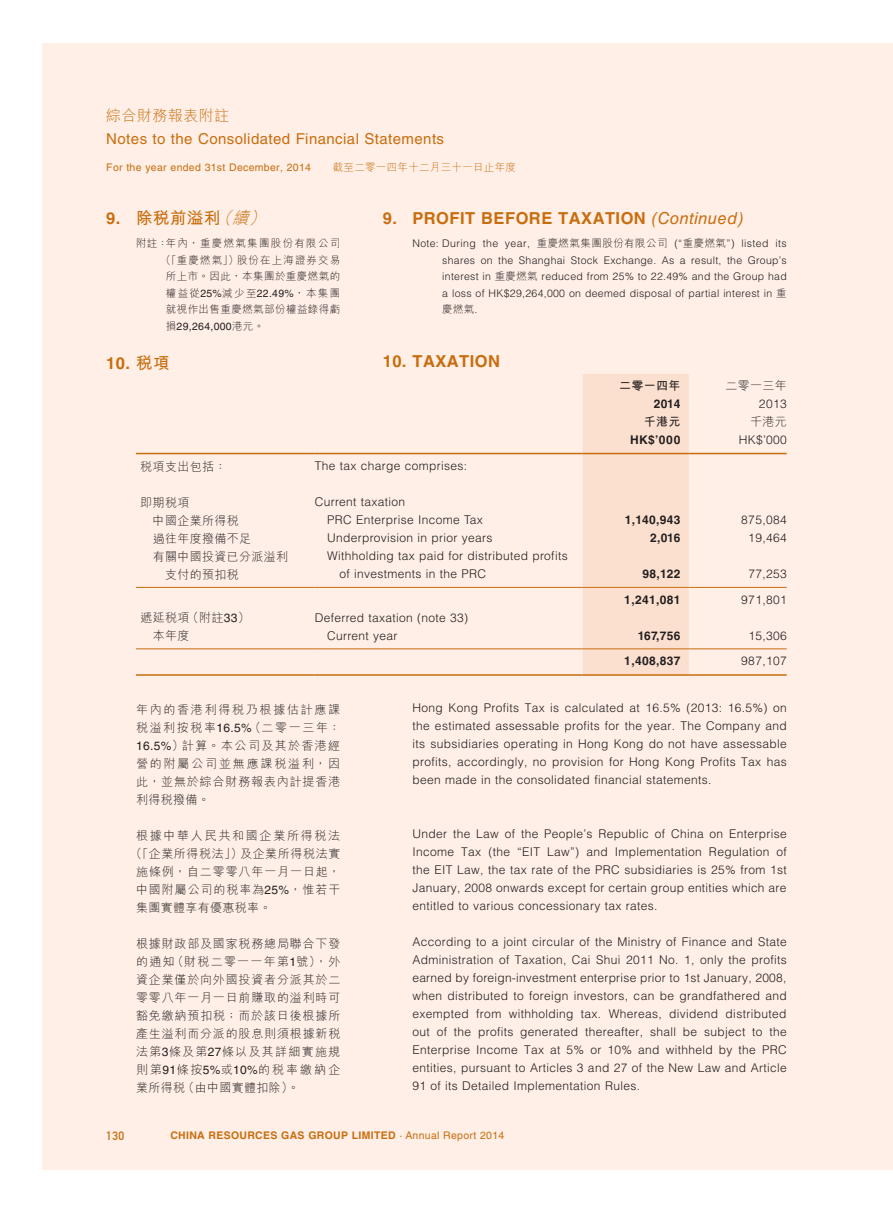
<style>
.page{position:relative;width:893px;height:1212px;background:#fff}
.page>*{position:absolute;margin:0;border:0;box-sizing:border-box;transform-origin:0 0}
.t1{font:700 16.5px "Helvetica LT Std";letter-spacing:.03em;color:#c86d0d}
.t2{font:700 16.5px "M Hei HK";letter-spacing:.03em;color:#c86d0d}
.t3{font:15px "Helvetica LT Std";letter-spacing:.03em;color:#c86d0d}
.t4{font:300 15px "M Hei HK";letter-spacing:.03em;color:#c86d0d}
.t5{font:300 12px/18px "Helvetica LT Std";letter-spacing:.03em;color:#231f20;text-align:justify}
.t6{font:300 12px/18px "M Hei HK";letter-spacing:.07em;color:#231f20;text-align:justify}
.t7{font:700 12px "Helvetica LT Std";letter-spacing:.03em;color:#231f20}
.t8{font:300 12px/18px "M Hei HK";letter-spacing:.03em;color:#231f20}
.t9{font:300 12px "M Hei HK";letter-spacing:.05em;color:#231f20}
.t10{font:300 12px "M Hei HK";letter-spacing:.145em;color:#231f20}
.t11{font:700 12px "M Hei HK";letter-spacing:.03em;color:#231f20}
.t12{font:12px "DIN Mittelschrift Std";color:#c86d0d}
.t13{font:300 10.5px/16.5px "Helvetica LT Std";letter-spacing:.03em;color:#231f20;text-align:justify}
.t14{font:300 10.5px/16.5px "M Hei HK";letter-spacing:.105em;color:#231f20;text-align:right}
.t15{font:700 10.5px "Helvetica LT Std";letter-spacing:.03em;color:#c86d0d}
.t16{font:10.5px "Helvetica LT Std";letter-spacing:.03em;color:#c86d0d}
.t17{font:300 10.5px "M Hei HK";letter-spacing:.03em;color:#c86d0d}
.t18{font:10.5px "Helvetica LT Std";letter-spacing:.03em;color:#231f20}
.t19{font:300 10.5px "M Hei HK";letter-spacing:.075em;color:#231f20}
.s1{font-family:"Helvetica LT Std"}
.s2{font-weight:300;font-style:italic}
.s3{font-family:"Helvetica LT Std";font-weight:400}
.s4{font-family:"M Hei HK";font-weight:300}
.s5{font-family:"M Hei HK"}
.s6{font-weight:400;font-style:italic}
.s7{font-weight:400}
</style>
<div class="page">
<div style="left:43px;top:43px;width:850px;height:1126px;background:#ffefe7"></div>
<div style="left:583px;top:374px;width:106px;height:300px;background:#fce0cf"></div>
<hr style="left:136px;top:453px;width:179px;height:1px;background:#c86d0d">
<hr style="left:315px;top:453px;width:268px;height:1px;background:#c86d0d">
<hr style="left:583px;top:453px;width:106px;height:1px;background:#c86d0d">
<hr style="left:689px;top:453px;width:98px;height:1px;background:#c86d0d">
<hr style="left:136px;top:587px;width:179px;height:1px;background:#c86d0d">
<hr style="left:315px;top:587px;width:268px;height:1px;background:#c86d0d">
<hr style="left:583px;top:587px;width:106px;height:1px;background:#c86d0d">
<hr style="left:689px;top:587px;width:98px;height:1px;background:#c86d0d">
<hr style="left:136px;top:648px;width:179px;height:1px;background:#c86d0d">
<hr style="left:315px;top:648px;width:268px;height:1px;background:#c86d0d">
<hr style="left:583px;top:648px;width:106px;height:1px;background:#c86d0d">
<hr style="left:689px;top:648px;width:98px;height:1px;background:#c86d0d">
<hr style="left:136px;top:674px;width:179px;height:2px;background:#c86d0d">
<hr style="left:315px;top:674px;width:268px;height:2px;background:#c86d0d">
<hr style="left:583px;top:674px;width:106px;height:2px;background:#c86d0d">
<hr style="left:689px;top:674px;width:98px;height:2px;background:#c86d0d">
<p class="t4" style="left:106px;top:105px;width:124px">綜合財務報表附註</p>
<p class="t3" style="left:106px;top:130px;width:339px">Notes to the Consolidated Financial Statements</p>
<p class="t16" style="left:106px;top:161px;width:206px">For the year ended 31st December, 2014</p>
<p class="t17" style="left:333px;top:160px;width:185px">截至二零一四年十二月三十一日止年度</p>
<h1 class="t2" style="left:106px;top:206px;width:167px"><span class="s1">9.</span> 除稅前溢利<span class="s2">（續）</span></h1>
<p class="t14" style="left:136px;top:235px;width:206px">附註：年內，重慶燃氣集團股份有限公司（「重慶燃氣」）股份在上海證券交易<br>所上市。因此，本集團於重慶燃氣的<br>權益從<span class="s3">25%</span>減少至<span class="s3">22.49%</span>，本集團<br>就視作出售重慶燃氣部份權益錄得虧</p>
<p class="t18" style="left:166px;top:320px;width:100px"><span class="s4">損</span>29,264,000<span class="s4">港元。</span></p>
<h1 class="t1" style="left:106px;top:353px;width:65px">10. <span class="s5">稅項</span></h1>
<h1 class="t1" style="left:383px;top:209px;width:362px">9. PROFIT BEFORE TAXATION <span class="s6">(Continued)</span></h1>
<p class="t13" style="left:442px;top:235px;width:346px;text-indent:-30px">Note: During the year, <span class="s5">重慶燃氣集團股份有限公司</span> (“<span class="s5">重慶燃氣</span>”) listed its shares on the Shanghai Stock Exchange. As a result, the Group’s interest in <span class="s5">重慶燃氣</span> reduced from 25% to 22.49% and the Group had a loss of HK$29,264,000 on deemed disposal of partial interest in <span class="s5">重</span></p>
<p class="t19" style="left:442px;top:302px;width:37px">慶燃氣<span class="s1">.</span></p>
<h1 class="t1" style="left:383px;top:351px;width:117px">10. TAXATION</h1>
<p class="t11" style="left:619px;top:377px;width:63px">二零一四年</p>
<p class="t6" style="left:725px;top:376px;width:63px">二零一三年</p>
<p class="t7" style="left:654px;top:396px;width:28px">2014</p>
<p class="t5" style="left:759px;top:394px;width:29px">2013</p>
<p class="t11" style="left:644px;top:413px;width:38px">千港元</p>
<p class="t6" style="left:750px;top:412px;width:38px">千港元</p>
<p class="t7" style="left:630px;top:432px;width:52px">HK$’000</p>
<p class="t5" style="left:739px;top:430px;width:50px">HK$’000</p>
<p class="t6" style="left:140px;top:457px;width:88px">稅項支出包括：</p>
<p class="t5" style="left:315px;top:457px;width:154px">The tax charge comprises:</p>
<p class="t6" style="left:140px;top:493px;width:51px">即期稅項</p>
<p class="t5" style="left:315px;top:493px;width:92px">Current taxation</p>
<p class="t8" style="left:153px;top:511px;width:88px">中國企業所得稅</p>
<p class="t5" style="left:327px;top:511px;width:157px">PRC Enterprise Income Tax</p>
<p class="t7" style="left:625px;top:513px;width:57px">1,140,943</p>
<p class="t5" style="left:741px;top:511px;width:47px">875,084</p>
<p class="t8" style="left:153px;top:529px;width:100px">過往年度撥備不足</p>
<p class="t5" style="left:327px;top:529px;width:167px">Underprovision in prior years</p>
<p class="t7" style="left:650px;top:531px;width:32px">2,016</p>
<p class="t5" style="left:748px;top:529px;width:40px">19,464</p>
<p class="t8" style="left:165px;top:547px;width:125px;text-indent:-12px">有關中國投資已分派溢利支付的預扣稅</p>
<p class="t5" style="left:339px;top:547px;width:230px;text-indent:-12px">Withholding tax paid for distributed profits of investments in the PRC</p>
<p class="t7" style="left:642px;top:567px;width:39px">98,122</p>
<p class="t5" style="left:748px;top:565px;width:40px">77,253</p>
<p class="t7" style="left:624px;top:592px;width:58px">1,241,081</p>
<p class="t5" style="left:741px;top:590px;width:47px">971,801</p>
<p class="t6" style="left:140px;top:608px;width:111px">遞延稅項（附註<span class="s3">33</span>）</p>
<p class="t5" style="left:315px;top:608px;width:155px">Deferred taxation (note 33)</p>
<p class="t6" style="left:153px;top:626px;width:38px">本年度</p>
<p class="t5" style="left:327px;top:626px;width:72px">Current year</p>
<p class="t7" style="left:638px;top:628px;width:44px">167,756</p>
<p class="t5" style="left:748px;top:626px;width:40px">15,306</p>
<p class="t7" style="left:624px;top:654px;width:58px">1,408,837</p>
<p class="t5" style="left:741px;top:652px;width:47px">987,107</p>
<p class="t5" style="left:412px;top:698px;width:376px">Hong Kong Profits Tax is calculated at 16.5% (2013: 16.5%) on the estimated assessable profits for the year. The Company and its subsidiaries operating in Hong Kong do not have assessable profits, accordingly, no provision for Hong Kong Profits Tax has been made in the consolidated financial statements.</p>
<p class="t6" style="left:136px;top:700px;width:206px">年內的香港利得稅乃根據估計應課稅溢利按稅率<span class="s3">16.5%</span>（二零一三年：<span class="s3">16.5%</span>）計算。本公司及其於香港經營的附屬公司並無應課稅溢利，因此，並無於綜合財務報表內計提香港利得稅撥備。</p>
<p class="t10" style="left:136px;top:827px;width:206px">根據中華人民共和國企業所得稅法</p>
<p class="t9" style="left:130px;top:845px;width:212px">（「企業所得稅法」）及企業所得稅法實</p>
<p class="t6" style="left:136px;top:862px;width:206px">施條例，自二零零八年一月一日起，</p>
<p class="t6" style="left:136px;top:880px;width:206px">中國附屬公司的稅率為<span class="s3">25%</span>，惟若干</p>
<p class="t8" style="left:136px;top:898px;width:137px">集團實體享有優惠稅率。</p>
<p class="t6" style="left:136px;top:934px;width:206px">根據財政部及國家稅務總局聯合下發的通知（財稅二零一一年第<span class="s3">1</span>號），外資企業僅於向外國投資者分派其於二零零八年一月一日前賺取的溢利時可豁免繳納預扣稅；而於該日後根據所產生溢利而分派的股息則須根據新稅法第<span class="s3">3</span>條及第<span class="s3">27</span>條以及其詳細實施規則第<span class="s3">91</span>條按<span class="s3">5%</span>或<span class="s3">10%</span>的稅率繳納企業所得稅（由中國實體扣除）。</p>
<p class="t5" style="left:412px;top:824px;width:376px">Under the Law of the People’s Republic of China on Enterprise Income Tax (the “EIT Law”) and Implementation Regulation of the EIT Law, the tax rate of the PRC subsidiaries is 25% from 1st January, 2008 onwards except for certain group entities which are entitled to various concessionary tax rates.</p>
<p class="t5" style="left:412px;top:932px;width:376px">According to a joint circular of the Ministry of Finance and State Administration of Taxation, Cai Shui 2011 No. 1, only the profits earned by foreign-investment enterprise prior to 1st January, 2008, when distributed to foreign investors, can be grandfathered and exempted from withholding tax. Whereas, dividend distributed out of the profits generated thereafter, shall be subject to the Enterprise Income Tax at 5% or 10% and withheld by the PRC entities, pursuant to Articles 3 and 27 of the New Law and Article 91 of its Detailed Implementation Rules.</p>
<p class="t12" style="left:106px;top:1128px;width:19px">130</p>
<p class="t15" style="left:170px;top:1128px;width:335px">CHINA RESOURCES GAS GROUP LIMITED <span class="s7">· Annual Report 2014</span></p>
</div>
